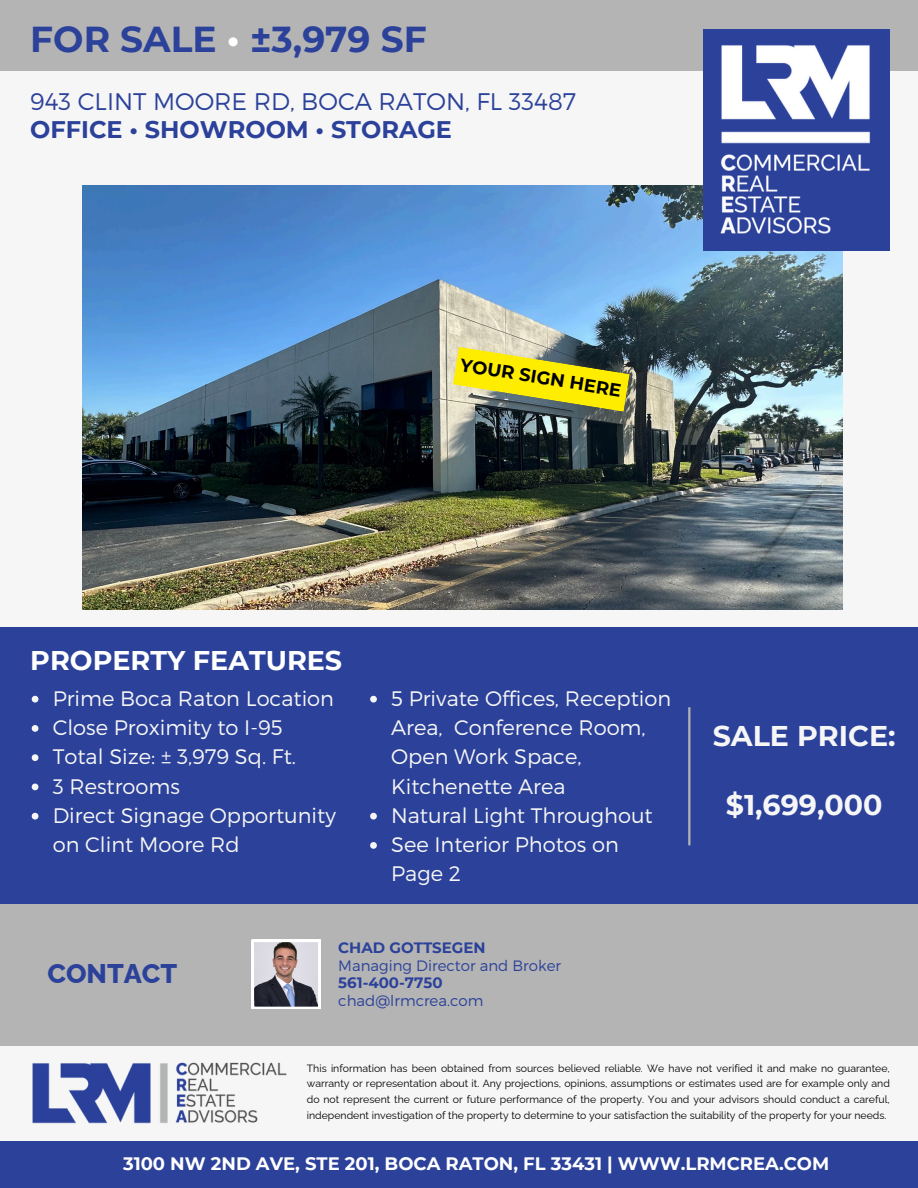
<style>
.page{position:relative;width:918px;height:1188px;background:#f6f6f6}
.page>*{position:absolute;margin:0;border:0;box-sizing:border-box;transform-origin:0 0}
.t1{font:700 36px "Montserrat";color:#2b419a}
.t2{font:700 28.5px "Montserrat";color:#f6f6f6}
.t3{font:700 27px "Montserrat";color:#fff}
.t4{font:800 27px "Raleway";color:#2b419a}
.t5{font:300 24px/28.2px "Montserrat";color:#2b419a}
.t6{font:300 21px/29.2px "Montserrat";color:#f6f6f6}
.t7{font:700 18px "Montserrat";color:#fff}
.t8{font:700 18px "Montserrat";color:#000}
.t9{font:300 15px "Montserrat";color:#2b419a}
.t10{font:700 15px "Montserrat";color:#2b419a}
.t11{font:10.5px/15.8px "Raleway";color:#000;text-align:justify}
.s1{color:#fff}
.s2{font-weight:700}
</style>
<div class="page">
<div style="left:0;top:0;width:918px;height:70px;background:#b4b4b4"></div>
<img style="left:82px;top:186px;width:761px;height:424px">
<div style="left:703px;top:29px;width:187px;height:222px;background:#2b419a"></div>
<div style="left:0;top:628px;width:918px;height:282px;background:#2b419a"></div>
<div style="left:0;top:1141px;width:918px;height:47px;background:#2b419a"></div>
<img style="left:720px;top:45px;width:150px;height:189px">
<hr style="left:688px;top:707px;width:2px;height:138px;background:#b4b4b4">
<img style="left:32px;top:1062px;width:255px;height:62px">
<div style="left:0;top:904px;width:918px;height:142px;background:#b4b4b4"></div>
<svg style="left:252px;top:940px;width:68px;height:69px;background:#a09aa0"></svg>
<svg style="left:453px;top:347px;width:177px;height:65px;background:#c0b932"></svg>
<svg style="left:32px;top:696px;width:6px;height:7px"></svg>
<svg style="left:32px;top:725px;width:6px;height:7px"></svg>
<svg style="left:32px;top:754px;width:6px;height:7px"></svg>
<svg style="left:32px;top:784px;width:6px;height:6px"></svg>
<svg style="left:32px;top:813px;width:6px;height:7px"></svg>
<svg style="left:370px;top:696px;width:7px;height:7px"></svg>
<svg style="left:370px;top:813px;width:7px;height:7px"></svg>
<svg style="left:370px;top:842px;width:7px;height:7px"></svg>
<p class="t1" style="left:30px;top:17px;width:398px">FOR SALE <span class="s1">•</span> ±3,979 SF</p>
<h2 class="t5" style="left:30px;top:86px;width:547px">943 CLINT MOORE RD, BOCA RATON, FL 33487<br><span class="s2">OFFICE • SHOWROOM • STORAGE</span></h2>
<p class="t8" style="left:462px;top:354px;width:164px;rotate:9deg">YOUR SIGN HERE</p>
<p class="t3" style="left:30px;top:644px;width:313px">PROPERTY FEATURES</p>
<p class="t6" style="left:53px;top:683px;width:283px">Prime Boca Raton Location</p>
<p class="t6" style="left:53px;top:712px;width:231px">Close Proximity to I-95</p>
<p class="t6" style="left:53px;top:741px;width:245px">Total Size: ± 3,979 Sq. Ft.</p>
<p class="t6" style="left:53px;top:771px;width:129px">3 Restrooms</p>
<p class="t6" style="left:53px;top:800px;width:285px">Direct Signage Opportunity on Clint Moore Rd</p>
<p class="t6" style="left:391px;top:683px;width:282px">5 Private Offices, Reception<br>Area, Conference Room,<br>Open Work Space,<br>Kitchenette Area</p>
<h2 class="t6" style="left:391px;top:800px;width:263px">Natural Light Throughout</h2>
<p class="t6" style="left:391px;top:829px;width:229px">See Interior Photos on<br>Page 2</p>
<p class="t4" style="left:47px;top:958px;width:131px">CONTACT</p>
<p class="t10" style="left:338px;top:939px;width:149px">CHAD GOTTSEGEN</p>
<h4 class="t9" style="left:338px;top:956px;width:224px">Managing Director and Broker</h4>
<p class="t10" style="left:338px;top:974px;width:106px">561-400-7750</p>
<h6 class="t9" style="left:338px;top:991px;width:147px">chad@lrmcrea.com</h6>
<p class="t2" style="left:713px;top:718px;width:185px">SALE PRICE:</p>
<p class="t2" style="left:726px;top:788px;width:158px">$1,699,000</p>
<p class="t11" style="left:307px;top:1060px;width:585px">This information has been obtained from sources believed reliable. We have not verified it and make no guarantee, warranty or representation about it. Any projections, opinions, assumptions or estimates used are for example only and do not represent the current or future performance of the property. You and your advisors should conduct a careful, independent investigation of the property to determine to your satisfaction the suitability of the property for your needs.</p>
<p class="t7" style="left:123px;top:1153px;width:708px">3100 NW 2ND AVE, STE 201, BOCA RATON, FL 33431 | WWW.LRMCREA.COM</p>
</div>
